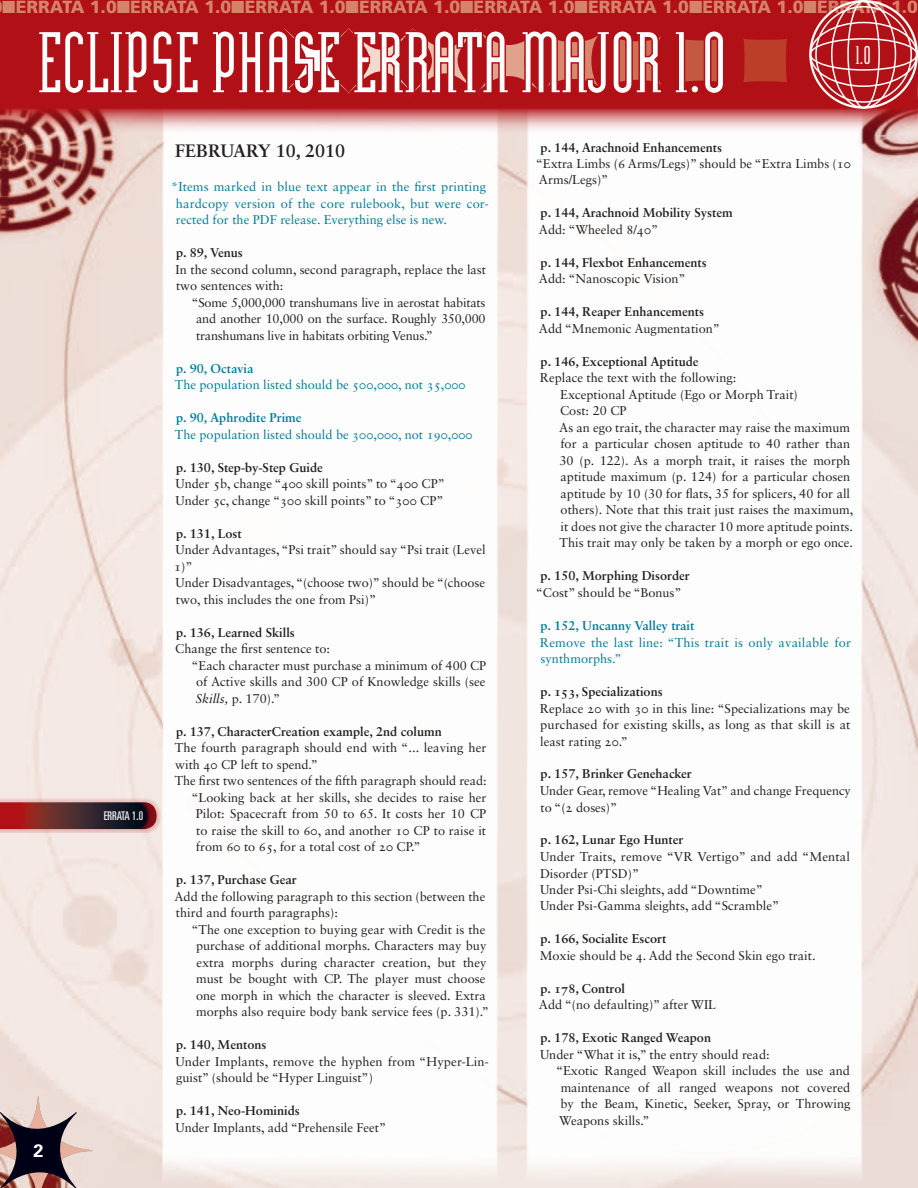
<style>
.page{position:relative;width:918px;height:1188px;background:#fff}
.page>*{position:absolute;margin:0;border:0;box-sizing:border-box;transform-origin:0 0}
.t1{font:90px "Heliotype Std";color:#fff}
.t2{font:27px "Heliotype Std";color:#fff}
.t3{font:700 18px "Sabon LT Std";color:#231f20}
.t4{font:700 18px "Univers LT Std";color:#fff}
.t5{font:900 17.55px "Frutiger LT Std";color:#d6836a}
.t6{font:12.75px/16.5px "Sabon LT Std";color:#231f20}
.t7{font:700 12.75px "Sabon LT Std";color:#231f20}
.t8{font:12.75px/16.5px "Sabon LT Std";color:#007d97}
.t9{font:700 12.75px "Sabon LT Std";color:#007d97}
.t10{font:ultra-condensed 12px "Univers LT Std";color:#e7e8e8}
.s1{font-style:italic}
</style>
<div class="page">
<img style="left:0;top:135px;width:918px;height:1053px">
<div style="left:162px;top:4px;width:338px;height:1184px;background:#fff"></div>
<div style="left:526px;top:4px;width:338px;height:1184px;background:#fff"></div>
<svg style="left:0;top:0;width:918px;height:135px;background:#c0474a"></svg>
<div style="left:274px;top:29px;width:85px;height:74px;background:#b11116"></div>
<div style="left:339px;top:29px;width:83px;height:73px;background:#b11116"></div>
<div style="left:407px;top:29px;width:76px;height:69px;background:#b11116"></div>
<svg style="left:511px;top:29px;width:9px;height:64px"></svg>
<div style="left:678px;top:37px;width:46px;height:47px;background:#c55840"></div>
<div style="left:743px;top:39px;width:44px;height:44px;background:#bc3e2a"></div>
<div style="left:36px;top:29px;width:165px;height:67px;background:#b11116"></div>
<svg style="left:210px;top:29px;width:132px;height:67px"></svg>
<svg style="left:351px;top:29px;width:160px;height:66px"></svg>
<svg style="left:520px;top:29px;width:144px;height:67px;background:#b82826"></svg>
<svg style="left:673px;top:29px;width:17px;height:66px"></svg>
<div style="left:690px;top:85px;width:9px;height:9px;border:3px solid #b11116;border-radius:50%"></div>
<svg style="left:702px;top:29px;width:24px;height:67px"></svg>
<div style="left:799px;top:0;width:119px;height:118px;background:#b11116;opacity:.75"></div>
<div style="left:815px;top:6px;width:97px;height:97px;border:2px solid #fff;border-radius:50%"></div>
<div style="left:831px;top:0;width:65px;height:108px;border:2px solid #fff;border-radius:50%"></div>
<div style="left:810px;top:22px;width:108px;height:65px;border:2px solid #fff;border-radius:50%"></div>
<div style="left:810px;top:38px;width:108px;height:33px;border:2px solid #fff;border-radius:50%"></div>
<div style="left:847px;top:0;width:33px;height:108px;border:2px solid #fff;border-radius:50%"></div>
<svg style="left:0;top:1097px;width:92px;height:91px;background:#9a8586"></svg>
<div style="left:0;top:797px;width:160px;height:36px;background:#b11116;opacity:.45"></div>
<div style="left:0;top:799px;width:158px;height:32px;background:#b11116;opacity:.77"></div>
<h3 class="t5" style="left:2px;top:-3px;width:917px">■ERRATA 1.0■ERRATA 1.0■ERRATA 1.0■ERRATA 1.0■ERRATA 1.0■ERRATA 1.0■ERRATA 1.0■ERRATA 1.0</h3>
<h2 class="t2" style="left:855px;top:41px;width:17px">1.0</h2>
<h1 class="t1" style="left:38px;top:18px;width:691px">ECLIPSE PHASE ERRATA MAJOR 1.0</h1>
<h3 class="t4" style="left:34px;top:1140px;width:12px">2</h3>
<p class="t10" style="left:104px;top:809px;width:41px">ERRATA 1.0</p>
<h3 class="t3" style="left:175px;top:139px;width:172px">February 10, 2010</h3>
<p class="t8" style="left:176px;top:178px;width:315px;text-indent:-5px">*Items marked in blue text appear in the first printing hardcopy version of the core rulebook, but were cor&shy;rected for the PDF release. Everything else is new.</p>
<p class="t7" style="left:176px;top:245px;width:68px">p. 89, Venus</p>
<p class="t6" style="left:176px;top:261px;width:312px">In the second column, second paragraph, replace the last two sentences with:</p>
<p class="t6" style="left:196px;top:294px;width:291px;text-align:justify;text-indent:-5px">“Some 5,000,000 transhumans live in aerostat habitats and another 10,000 on the surface. Roughly 350,000 transhumans live in habitats orbiting Venus.”</p>
<p class="t9" style="left:176px;top:360px;width:79px">p. 90, Octavia</p>
<p class="t8" style="left:175px;top:376px;width:292px">The population listed should be 500,000, not 35,000</p>
<p class="t9" style="left:176px;top:410px;width:127px">p. 90, Aphrodite Prime</p>
<p class="t8" style="left:175px;top:426px;width:299px">The population listed should be 300,000, not 190,000</p>
<p class="t7" style="left:176px;top:459px;width:148px">p. 130, Step-by-Step Guide</p>
<p class="t6" style="left:176px;top:475px;width:271px">Under 5b, change “400 skill points” to “400 CP”<br>Under 5c, change “300 skill points” to “300 CP”</p>
<p class="t7" style="left:176px;top:525px;width:67px">p. 131, Lost</p>
<p class="t6" style="left:174px;top:541px;width:313px">Under Advantages, “Psi trait” should say “Psi trait (Level 1)”<br>Under Disadvantages, “(choose two)” should be “(choose two, this includes the one from Psi)”</p>
<p class="t7" style="left:176px;top:624px;width:120px">p. 136, Learned Skills</p>
<p class="t6" style="left:175px;top:640px;width:156px">Change the first sentence to:</p>
<p class="t6" style="left:192px;top:657px;width:296px">“Each character must purchase a minimum of 400 CP</p>
<p class="t6" style="left:196px;top:673px;width:291px">of Active skills and 300 CP of Knowledge skills (see</p>
<p class="t6" style="left:196px;top:690px;width:86px"><span class="s1">Skills,</span> p. 170).”</p>
<p class="t7" style="left:176px;top:723px;width:267px">p. 137, CharacterCreation example, 2nd column</p>
<p class="t6" style="left:175px;top:739px;width:313px">The fourth paragraph should end with “... leaving her</p>
<p class="t6" style="left:175px;top:756px;width:144px">with 40 CP left to spend.”</p>
<p class="t6" style="left:175px;top:772px;width:313px">The first two sentences of the fifth paragraph should read:</p>
<p class="t6" style="left:192px;top:789px;width:296px">“Looking back at her skills, she decides to raise her</p>
<p class="t6" style="left:196px;top:805px;width:292px">Pilot: Spacecraft from 50 to 65. It costs her 10 CP</p>
<p class="t6" style="left:196px;top:822px;width:291px">to raise the skill to 60, and another 10 CP to raise it</p>
<p class="t6" style="left:196px;top:838px;width:226px">from 60 to 65, for a total cost of 20 CP.”</p>
<p class="t7" style="left:176px;top:872px;width:122px">p. 137, Purchase Gear</p>
<p class="t6" style="left:174px;top:888px;width:312px">Add the following paragraph to this section (between the third and fourth paragraphs):</p>
<p class="t6" style="left:192px;top:921px;width:299px;text-align:center">“The one exception to buying gear with Credit is the purchase of additional morphs. Characters may buy extra morphs during character creation, but they must be bought with CP. The player must choose one morph in which the character is sleeved. Extra morphs also require body bank service fees (p. 331).”</p>
<p class="t7" style="left:176px;top:1037px;width:92px">p. 140, Mentons</p>
<p class="t6" style="left:176px;top:1053px;width:315px">Under Implants, remove the hyphen from “Hyper-Lin&shy;guist” (should be “Hyper Linguist”)</p>
<p class="t7" style="left:176px;top:1103px;width:125px">p. 141, Neo-Hominids</p>
<p class="t6" style="left:176px;top:1119px;width:212px">Under Implants, add “Prehensile Feet”</p>
<p class="t7" style="left:541px;top:139px;width:183px">p. 144, Arachnoid Enhancements</p>
<p class="t6" style="left:536px;top:155px;width:317px">“Extra Limbs (6 Arms/Legs)” should be “Extra Limbs (10<br>Arms/Legs)”</p>
<p class="t7" style="left:541px;top:205px;width:194px">p. 144, Arachnoid Mobility System</p>
<p class="t6" style="left:539px;top:221px;width:121px">Add: “Wheeled 8/40”</p>
<p class="t7" style="left:541px;top:255px;width:168px">p. 144, Flexbot Enhancements</p>
<p class="t6" style="left:539px;top:271px;width:148px">Add: “Nanoscopic Vision”</p>
<p class="t7" style="left:541px;top:304px;width:165px">p. 144, Reaper Enhancements</p>
<p class="t6" style="left:539px;top:320px;width:183px">Add “Mnemonic Augmentation”</p>
<p class="t7" style="left:541px;top:354px;width:160px">p. 146, Exceptional Aptitude</p>
<p class="t6" style="left:559px;top:370px;width:296px;text-indent:-19px">Replace the text with the following:<br>Exceptional Aptitude (Ego or Morph Trait)<br>Cost: 20 CP<br>As an ego trait, the character may raise the maximum for a particular chosen aptitude to 40 rather than 30 (p. 122). As a morph trait, it raises the morph aptitude maximum (p. 124) for a particular chosen aptitude by 10 (30 for flats, 35 for splicers, 40 for all others). Note that this trait just raises the maximum, it does not give the character 10 more aptitude points.<br>This trait may only be taken by a morph or ego once.</p>
<p class="t7" style="left:541px;top:568px;width:151px">p. 150, Morphing Disorder</p>
<p class="t6" style="left:536px;top:584px;width:147px">“Cost” should be “Bonus”</p>
<p class="t9" style="left:541px;top:618px;width:155px">p. 152, Uncanny Valley trait</p>
<p class="t8" style="left:540px;top:634px;width:313px">Remove the last line: “This trait is only available for synthmorphs.”</p>
<p class="t7" style="left:541px;top:684px;width:124px">p. 153, Specializations</p>
<p class="t6" style="left:540px;top:700px;width:312px;text-align:justify">Replace 20 with 30 in this line: “Specializations may be purchased for existing skills, as long as that skill is at least rating 20.”</p>
<p class="t7" style="left:541px;top:766px;width:153px">p. 157, Brinker Genehacker</p>
<p class="t6" style="left:540px;top:782px;width:312px">Under Gear, remove “Healing Vat” and change Frequency to “(2 doses)”</p>
<p class="t7" style="left:541px;top:832px;width:144px">p. 162, Lunar Ego Hunter</p>
<p class="t6" style="left:540px;top:848px;width:312px">Under Traits, remove “VR Vertigo” and add “Mental Disorder (PTSD)”<br>Under Psi-Chi sleights, add “Downtime”<br>Under Psi-Gamma sleights, add “Scramble”</p>
<p class="t7" style="left:541px;top:931px;width:127px">p. 166, Socialite Escort</p>
<p class="t6" style="left:540px;top:947px;width:277px">Moxie should be 4. Add the Second Skin ego trait.</p>
<p class="t7" style="left:541px;top:981px;width:86px">p. 178, Control</p>
<p class="t6" style="left:539px;top:997px;width:179px">Add “(no defaulting)” after WIL</p>
<p class="t7" style="left:541px;top:1030px;width:172px">p. 178, Exotic Ranged Weapon</p>
<p class="t6" style="left:540px;top:1046px;width:231px">Under “What it is,” the entry should read:</p>
<p class="t6" style="left:556px;top:1063px;width:296px">“Exotic Ranged Weapon skill includes the use and</p>
<p class="t6" style="left:561px;top:1079px;width:291px">maintenance of all ranged weapons not covered</p>
<p class="t6" style="left:560px;top:1096px;width:292px">by the Beam, Kinetic, Seeker, Spray, or Throwing</p>
<p class="t6" style="left:559px;top:1112px;width:92px">Weapons skills.”</p>
</div>
